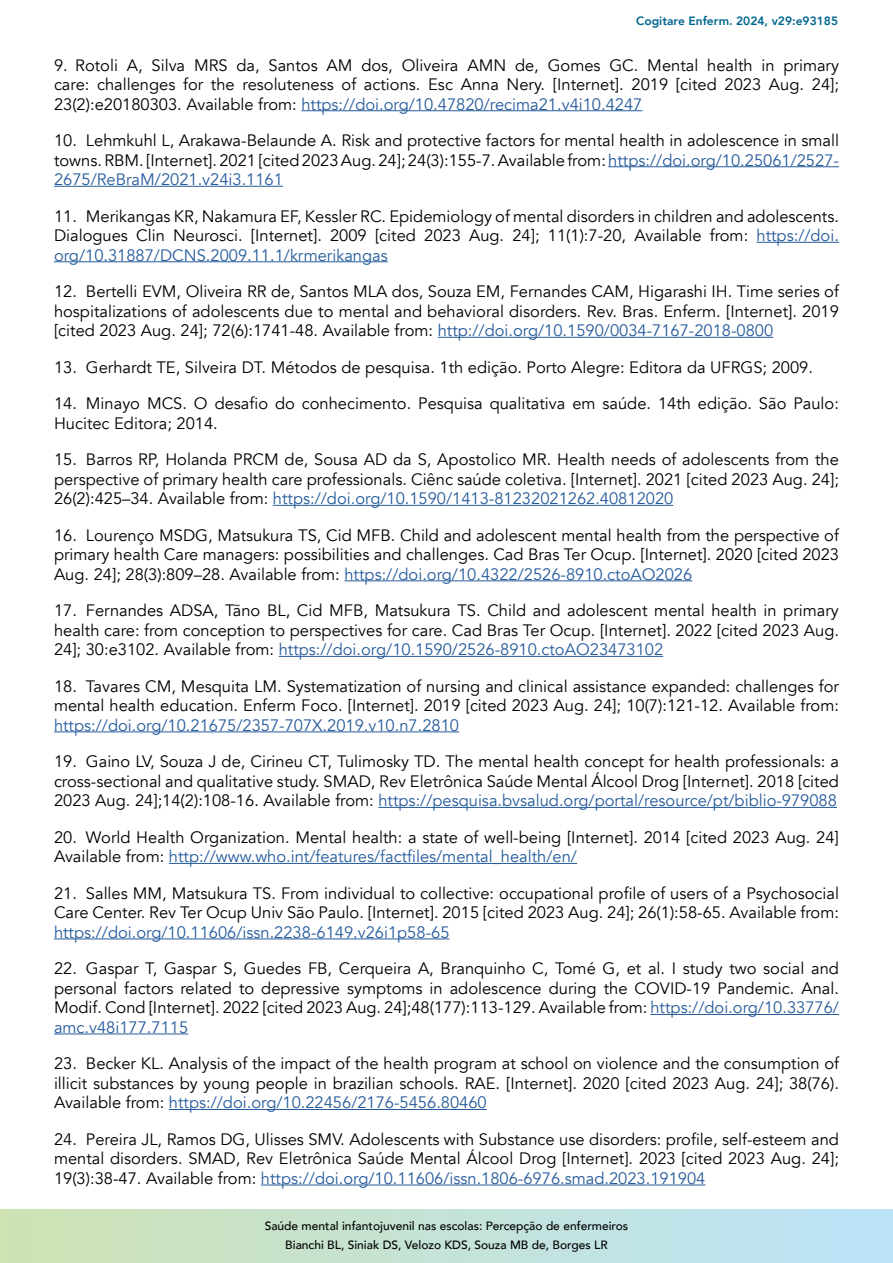
<style>
.page{position:relative;width:893px;height:1263px;background:#fff}
.page>*{position:absolute;margin:0;border:0;box-sizing:border-box;transform-origin:0 0}
.t1{font:16.5px/19.5px "Avenir";color:#000;text-align:justify}
.t2{font:16.5px "Avenir";color:#265b9b}
.t3{font:500 12px/18.6px "Avenir";color:#000;text-align:center}
.t4{font:800 12px "Avenir";color:#00658f}
.s1{color:#265b9b}
</style>
<div class="page">
<svg style="left:0;top:1209px;width:893px;height:54px;background:#c4e2d6"></svg>
<hr style="left:301px;top:110px;width:341px;height:1px;background:#265b9b">
<hr style="left:608px;top:166px;width:231px;height:1px;background:#265b9b">
<hr style="left:54px;top:186px;width:229px;height:1px;background:#265b9b">
<hr style="left:756px;top:242px;width:83px;height:1px;background:#265b9b">
<hr style="left:54px;top:261px;width:334px;height:1px;background:#265b9b">
<hr style="left:438px;top:337px;width:335px;height:1px;background:#265b9b">
<hr style="left:273px;top:505px;width:400px;height:1px;background:#265b9b">
<hr style="left:344px;top:580px;width:348px;height:1px;background:#265b9b">
<hr style="left:279px;top:656px;width:384px;height:1px;background:#265b9b">
<hr style="left:54px;top:731px;width:405px;height:1px;background:#265b9b">
<hr style="left:378px;top:807px;width:459px;height:1px;background:#265b9b">
<hr style="left:169px;top:863px;width:408px;height:1px;background:#265b9b">
<hr style="left:54px;top:938px;width:395px;height:1px;background:#265b9b">
<hr style="left:650px;top:1014px;width:189px;height:1px;background:#265b9b">
<hr style="left:54px;top:1033px;width:134px;height:1px;background:#265b9b">
<hr style="left:169px;top:1109px;width:318px;height:1px;background:#265b9b">
<hr style="left:261px;top:1184px;width:444px;height:1px;background:#265b9b">
<p class="t4" style="left:636px;top:12px;width:203px">Cogitare Enferm. 2024, v29:e93185</p>
<p class="t1" style="left:54px;top:55px;width:787px">9. Rotoli A, Silva MRS da, Santos AM dos, Oliveira AMN de, Gomes GC. Mental health in primary care: challenges for the resoluteness of actions. Esc Anna Nery. [Internet]. 2019 [cited 2023 Aug. 24]; 23(2):e20180303. Available from: <span class="s1">https://doi.org/10.47820/recima21.v4i10.4247</span></p>
<p class="t1" style="left:54px;top:131px;width:787px">10. Lehmkuhl L, Arakawa-Belaunde A. Risk and protective factors for mental health in adolescence in small towns. RBM. [Internet]. 2021 [cited 2023 Aug. 24]; 24(3):155-7. Available from: <span class="s1">https://doi.org/10.25061/2527- 2675/ReBraM/2021.v24i3.1161</span></p>
<p class="t1" style="left:54px;top:206px;width:786px">11. Merikangas KR, Nakamura EF, Kessler RC. Epidemiology of mental disorders in children and adolescents.<br>Dialogues Clin Neurosci. [Internet]. 2009 [cited 2023 Aug. 24]; 11(1):7-20, Available from: <span class="s1">https://doi. org/10.31887/DCNS.2009.11.1/krmerikangas</span></p>
<p class="t1" style="left:54px;top:282px;width:786px">12. Bertelli EVM, Oliveira RR de, Santos MLA dos, Souza EM, Fernandes CAM, Higarashi IH. Time series of hospitalizations of adolescents due to mental and behavioral disorders. Rev. Bras. Enferm. [Internet]. 2019 [cited 2023 Aug. 24]; 72(6):1741-48. Available from: <span class="s1">http://doi.org/10.1590/0034-7167-2018-0800</span></p>
<p class="t1" style="left:54px;top:357px;width:760px">13. Gerhardt TE, Silveira DT. Métodos de pesquisa. 1th edição. Porto Alegre: Editora da UFRGS; 2009.</p>
<p class="t1" style="left:54px;top:394px;width:786px">14. Minayo MCS. O desafio do conhecimento. Pesquisa qualitativa em saúde. 14th edição. São Paulo:<br>Hucitec Editora; 2014.</p>
<p class="t1" style="left:54px;top:450px;width:786px">15. Barros RP, Holanda PRCM de, Sousa AD da S, Apostolico MR. Health needs of adolescents from the perspective of primary health care professionals. Ciênc saúde coletiva. [Internet]. 2021 [cited 2023 Aug. 24]; 26(2):425–34. Available from: <span class="s1">https://doi.org/10.1590/1413-81232021262.40812020</span></p>
<p class="t1" style="left:54px;top:526px;width:787px">16. Lourenço MSDG, Matsukura TS, Cid MFB. Child and adolescent mental health from the perspective of primary health Care managers: possibilities and challenges. Cad Bras Ter Ocup. [Internet]. 2020 [cited 2023<br>Aug. 24]; 28(3):809–28. Available from: <span class="s1">https://doi.org/10.4322/2526-8910.ctoAO2026</span></p>
<p class="t1" style="left:54px;top:601px;width:786px">17. Fernandes ADSA, Tãno BL, Cid MFB, Matsukura TS. Child and adolescent mental health in primary health care: from conception to perspectives for care. Cad Bras Ter Ocup. [Internet]. 2022 [cited 2023 Aug.<br>24]; 30:e3102. Available from: <span class="s1">https://doi.org/10.1590/2526-8910.ctoAO23473102</span></p>
<p class="t1" style="left:54px;top:677px;width:786px">18. Tavares CM, Mesquita LM. Systematization of nursing and clinical assistance expanded: challenges for mental health education. Enferm Foco. [Internet]. 2019 [cited 2023 Aug. 24]; 10(7):121-12. Available from:</p>
<p class="t2" style="left:54px;top:715px;width:407px">https://doi.org/10.21675/2357-707X.2019.v10.n7.2810</p>
<p class="t1" style="left:54px;top:752px;width:786px">19. Gaino LV, Souza J de, Cirineu CT, Tulimosky TD. The mental health concept for health professionals: a cross-sectional and qualitative study. SMAD, Rev Eletrônica Saúde Mental Álcool Drog [Internet]. 2018 [cited 2023 Aug. 24];14(2):108-16. Available from: <span class="s1">https://pesquisa.bvsalud.org/portal/resource/pt/biblio-979088</span></p>
<p class="t1" style="left:54px;top:828px;width:786px">20. World Health Organization. Mental health: a state of well-being [Internet]. 2014 [cited 2023 Aug. 24]<br>Available from: <span class="s1">http://www.who.int/features/factfiles/mental_health/en/</span></p>
<p class="t1" style="left:54px;top:884px;width:786px">21. Salles MM, Matsukura TS. From individual to collective: occupational profile of users of a Psychosocial<br>Care Center. Rev Ter Ocup Univ São Paulo. [Internet]. 2015 [cited 2023 Aug. 24]; 26(1):58-65. Available from:</p>
<p class="t2" style="left:54px;top:922px;width:397px">https://doi.org/10.11606/issn.2238-6149.v26i1p58-65</p>
<p class="t1" style="left:54px;top:959px;width:786px">22. Gaspar T, Gaspar S, Guedes FB, Cerqueira A, Branquinho C, Tomé G, et al. I study two social and personal factors related to depressive symptoms in adolescence during the COVID-19 Pandemic. Anal.<br>Modif. Cond [Internet]. 2022 [cited 2023 Aug. 24];48(177):113-129. Available from: <span class="s1">https://doi.org/10.33776/ amc.v48i177.7115</span></p>
<p class="t1" style="left:54px;top:1054px;width:786px">23. Becker KL. Analysis of the impact of the health program at school on violence and the consumption of illicit substances by young people in brazilian schools. RAE. [Internet]. 2020 [cited 2023 Aug. 24]; 38(76).<br>Available from: <span class="s1">https://doi.org/10.22456/2176-5456.80460</span></p>
<p class="t1" style="left:54px;top:1130px;width:786px">24. Pereira JL, Ramos DG, Ulisses SMV. Adolescents with Substance use disorders: profile, self-esteem and mental disorders. SMAD, Rev Eletrônica Saúde Mental Álcool Drog [Internet]. 2023 [cited 2023 Aug. 24]; 19(3):38-47. Available from: <span class="s1">https://doi.org/10.11606/issn.1806-6976.smad.2023.191904</span></p>
<p class="t3" style="left:265px;top:1216px;width:365px">Saúde mental infantojuvenil nas escolas: Percepção de enfermeiros<br>Bianchi BL, Siniak DS, Velozo KDS, Souza MB de, Borges LR</p>
</div>
